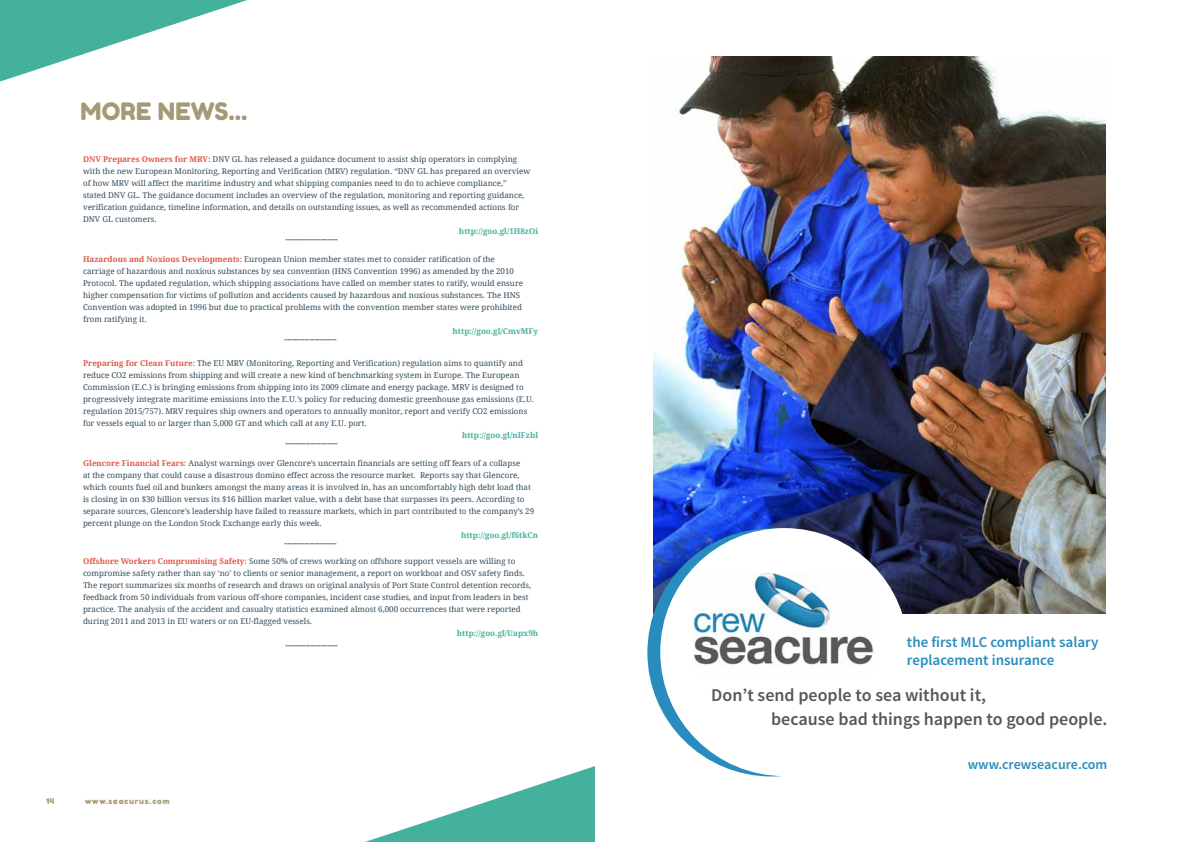
<style>
.page{position:relative;width:1191px;height:842px;background:#fff}
.page>*{position:absolute;margin:0;border:0;box-sizing:border-box;transform-origin:0 0}
.t1{font:24px "Fredoka One";letter-spacing:.01em;color:#a69976}
.t2{font:600 18px/24px "Source Sans Pro";color:#585858}
.t3{font:600 15px/18px "Source Sans Pro";color:#288cbe}
.t4{font:600 14px "Source Sans Pro";color:#288cbe}
.t5{font:8px/12px "Droid Serif";color:#344d5c}
.t6{font:700 8px "Droid Serif";color:#344d5c}
.t7{font:700 8px "Droid Serif";color:#44b19d}
.t8{font:8px "Fredoka One";letter-spacing:.1em;color:#a69976}
.s1{font-weight:700;color:#df5a49}
</style>
<div class="page">
<svg style="left:365px;top:766px;width:230px;height:76px"></svg>
<svg style="left:0;top:0;width:247px;height:82px"></svg>
<img style="left:653px;top:57px;width:453px;height:556px">
<div style="left:647px;top:528px;width:248px;height:248px;background:#288cbe;border-radius:50%"></div>
<div style="left:660px;top:528px;width:248px;height:248px;background:#fff;border-radius:50%"></div>
<img style="left:693px;top:573px;width:181px;height:93px">
<h1 class="t1" style="left:81px;top:97px;width:168px">MORE NEWS...</h1>
<p class="t5" style="left:83px;top:153px;width:449px"><span class="s1">DNV Prepares Owners for MRV:</span> DNV GL has released a guidance document to assist ship operators in complying with the new European Monitoring, Reporting and Verification (MRV) regulation. “DNV GL has prepared an overview of how MRV will affect the maritime industry and what shipping companies need to do to achieve compliance,” stated DNV GL. The guidance document includes an overview of the regulation, monitoring and reporting guidance, verification guidance, timeline information, and details on outstanding issues, as well as recommended actions for DNV GL customers.</p>
<p class="t7" style="left:459px;top:227px;width:81px">http://goo.gl/1H8zOi</p>
<p class="t6" style="left:286px;top:235px;width:54px">---------------------</p>
<p class="t5" style="left:83px;top:253px;width:441px"><span class="s1">Hazardous and Noxious Developments:</span> European Union member states met to consider ratification of the carriage of hazardous and noxious substances by sea convention (HNS Convention 1996) as amended by the 2010<br>Protocol. The updated regulation, which shipping associations have called on member states to ratify, would ensure higher compensation for victims of pollution and accidents caused by hazardous and noxious substances. The HNS Convention was adopted in 1996 but due to practical problems with the convention member states were prohibited from ratifying it.</p>
<p class="t7" style="left:452px;top:327px;width:87px">http://goo.gl/CmvMFy</p>
<p class="t6" style="left:284px;top:335px;width:54px">---------------------</p>
<p class="t5" style="left:83px;top:357px;width:452px"><span class="s1">Preparing for Clean Future:</span> The EU MRV (Monitoring, Reporting and Verification) regulation aims to quantify and reduce CO2 emissions from shipping and will create a new kind of benchmarking system in Europe. The European Commission (E.C.) is bringing emissions from shipping into its 2009 climate and energy package. MRV is designed to progressively integrate maritime emissions into the E.U.’s policy for reducing domestic greenhouse gas emissions (E.U. regulation 2015/757). MRV requires ship owners and operators to annually monitor, report and verify CO2 emissions for vessels equal to or larger than 5,000 GT and which call at any E.U. port.</p>
<p class="t7" style="left:462px;top:431px;width:78px">http://goo.gl/nIFzbl</p>
<p class="t6" style="left:285px;top:439px;width:54px">---------------------</p>
<p class="t5" style="left:83px;top:457px;width:453px"><span class="s1">Glencore Financial Fears:</span> Analyst warnings over Glencore’s uncertain financials are setting off fears of a collapse<br>at the company that could cause a disastrous domino effect across the resource market. Reports say that Glencore, which counts fuel oil and bunkers amongst the many areas it is involved in, has an uncomfortably high debt load that is closing in on $30 billion versus its $16 billion market value, with a debt base that surpasses its peers. According to separate sources, Glencore’s leadership have failed to reassure markets, which in part contributed to the company’s 29 percent plunge on the London Stock Exchange early this week.</p>
<p class="t7" style="left:461px;top:531px;width:79px">http://goo.gl/f6tkCn</p>
<p class="t6" style="left:284px;top:539px;width:54px">---------------------</p>
<p class="t5" style="left:83px;top:555px;width:449px"><span class="s1">Offshore Workers Compromising Safety:</span> Some 50% of crews working on offshore support vessels are willing to compromise safety rather than say ‘no’ to clients or senior management, a report on workboat and OSV safety finds.<br>The report summarizes six months of research and draws on original analysis of Port State Control detention records, feedback from 50 individuals from various off-shore companies, incident case studies, and input from leaders in best practice. The analysis of the accident and casualty statistics examined almost 6,000 occurrences that were reported during 2011 and 2013 in EU waters or on EU-flagged vessels.</p>
<p class="t7" style="left:457px;top:629px;width:83px">http://goo.gl/Uapx9h</p>
<p class="t6" style="left:286px;top:641px;width:54px">---------------------</p>
<p class="t8" style="left:46px;top:796px;width:9px">14</p>
<p class="t8" style="left:85px;top:796px;width:86px">www.seacurus.com</p>
<h3 class="t3" style="left:907px;top:634px;width:193px">the first MLC compliant salary replacement insurance</h3>
<h2 class="t2" style="left:771px;top:683px;width:338px;text-indent:-60px">Don’t send people to sea without it,<br>because bad things happen to good people.</h2>
<h3 class="t4" style="left:967px;top:755px;width:141px">www.crewseacure.com</h3>
</div>
